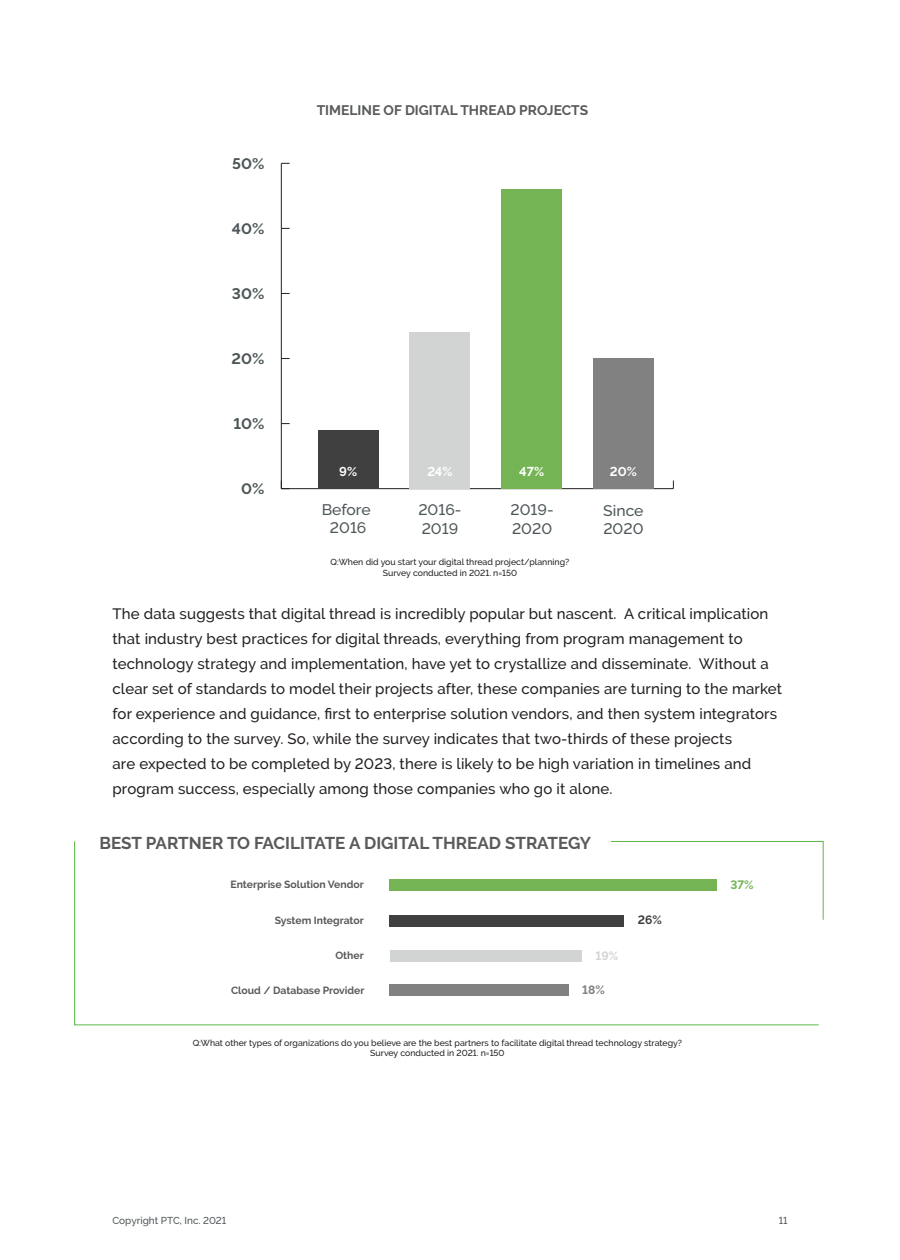
<style>
.page{position:relative;width:900px;height:1260px;background:#fff}
.page>*{position:absolute;margin:0;border:0;box-sizing:border-box;transform-origin:0 0}
.t1{font:700 17.12px "Raleway";color:#595a5a}
.t2{font:500 15.25px/18.2px "PTC Raleway";color:#4e5758}
.t3{font:700 15.25px "PTC Raleway";color:#4e5758}
._02-BODY_text{font:500 15px/25px "PTC Raleway";letter-spacing:.01em;color:#231f20}
.t4{font:700 13.88px "Raleway";color:#595a5a}
.t5{font:700 12.88px "PTC Raleway";color:#fff}
.t6{font:700 12px "PTC Raleway";color:#808180}
.t7{font:700 12px "PTC Raleway";color:#414040}
.t8{font:700 12px "PTC Raleway";color:#d2d3d3}
.t9{font:700 12px "PTC Raleway";color:#75b454}
.t10{font:700 10.38px "PTC Raleway";color:#595a5a}
.t11{font:500 10px "PTC Raleway";color:#4e5758}
._05-Footnote{font:500 8.75px/10.5px "PTC Raleway";color:#231f20;text-align:center}
</style>
<div class="page">
<hr style="left:281px;top:488px;width:392px;height:1px;background:#231f20">
<hr style="left:281px;top:163px;width:1px;height:326px;background:#231f20">
<div style="left:593px;top:359px;width:61px;height:130px;background:#808180"></div>
<div style="left:502px;top:189px;width:60px;height:300px;background:#75b454"></div>
<div style="left:410px;top:333px;width:60px;height:156px;background:#d2d3d3"></div>
<div style="left:318px;top:430px;width:60px;height:59px;background:#414040"></div>
<svg style="left:74px;top:841px;width:745px;height:184px"></svg>
<svg style="left:611px;top:841px;width:213px;height:79px"></svg>
<div style="left:389px;top:985px;width:180px;height:11px;background:#808180"></div>
<div style="left:390px;top:950px;width:192px;height:11px;background:#d2d3d3"></div>
<div style="left:389px;top:915px;width:235px;height:11px;background:#414040"></div>
<div style="left:389px;top:879px;width:328px;height:12px;background:#75b454"></div>
<p class="t3" style="left:232px;top:146px;width:34px">50%</p>
<p class="t3" style="left:232px;top:155px;width:34px">50%</p>
<p class="t3" style="left:232px;top:211px;width:34px">40%</p>
<p class="t3" style="left:232px;top:220px;width:34px">40%</p>
<p class="t3" style="left:232px;top:276px;width:34px">30%</p>
<p class="t3" style="left:232px;top:285px;width:34px">30%</p>
<p class="t3" style="left:232px;top:341px;width:34px">20%</p>
<p class="t3" style="left:232px;top:350px;width:34px">20%</p>
<p class="t3" style="left:234px;top:406px;width:32px">10%</p>
<p class="t3" style="left:234px;top:415px;width:32px">10%</p>
<p class="t3" style="left:241px;top:471px;width:25px">0%</p>
<p class="t3" style="left:241px;top:480px;width:25px">0%</p>
<p class="t4" style="left:317px;top:102px;width:273px">TIMELINE OF DIGITAL THREAD PROJECTS</p>
<p class="t4" style="left:317px;top:111px;width:273px">TIMELINE OF DIGITAL THREAD PROJECTS</p>
<p class="t5" style="left:339px;top:464px;width:19px">9%</p>
<p class="t5" style="left:427px;top:464px;width:27px">24%</p>
<p class="t5" style="left:519px;top:464px;width:26px">47%</p>
<p class="t5" style="left:610px;top:464px;width:28px">20%</p>
<p class="t2" style="left:322px;top:501px;width:51px;text-align:center">Before<br>2016</p>
<p class="t2" style="left:330px;top:510px;width:38px">2016</p>
<p class="t2" style="left:418px;top:492px;width:45px">2016-<br>2019</p>
<p class="t2" style="left:418px;top:501px;width:45px">2016-<br>2019</p>
<p class="t2" style="left:511px;top:492px;width:45px">2019-<br>2020</p>
<p class="t2" style="left:511px;top:501px;width:45px">2019-<br>2020</p>
<p class="_05-Footnote" style="left:331px;top:557px;width:240px">Q:When did you start your digital thread project/planning?<br>Survey conducted in 2021. n=150</p>
<p class="t2" style="left:603px;top:501px;width:42px">Since<br>2020</p>
<p class="t2" style="left:603px;top:510px;width:42px">2020</p>
<p class="_02-BODY_text" style="left:112px;top:601px;width:671px">The data suggests that digital thread is incredibly popular but nascent. A critical implication that industry best practices for digital threads, everything from program management to technology strategy and implementation, have yet to crystallize and disseminate. Without a clear set of standards to model their projects after, these companies are turning to the market for experience and guidance, first to enterprise solution vendors, and then system integrators according to the survey. So, while the survey indicates that two-thirds of these projects<br>are expected to be completed by 2023, there is likely to be high variation in timelines and program success, especially among those companies who go it alone.</p>
<p class="t1" style="left:100px;top:833px;width:493px">BEST PARTNER TO FACILITATE A DIGITAL THREAD STRATEGY</p>
<p class="t10" style="left:231px;top:879px;width:135px">Enterprise Solution Vendor</p>
<p class="t10" style="left:275px;top:914px;width:91px">System Integrator</p>
<p class="t10" style="left:335px;top:949px;width:30px">Other</p>
<p class="t10" style="left:231px;top:984px;width:135px">Cloud / Database Provider</p>
<p class="t8" style="left:596px;top:949px;width:24px">19%</p>
<p class="t6" style="left:582px;top:983px;width:24px">18%</p>
<p class="t7" style="left:638px;top:913px;width:26px">26%</p>
<p class="_05-Footnote" style="left:193px;top:1037px;width:491px">Q:What other types of organizations do you believe are the best partners to facilitate digital thread technology strategy?<br>Survey conducted in 2021. n=150</p>
<p class="t9" style="left:730px;top:878px;width:25px">37%</p>
<p class="t11" style="left:112px;top:1215px;width:115px">Copyright PTC, Inc. 2021</p>
<p class="t11" style="left:779px;top:1215px;width:10px">11</p>
</div>
